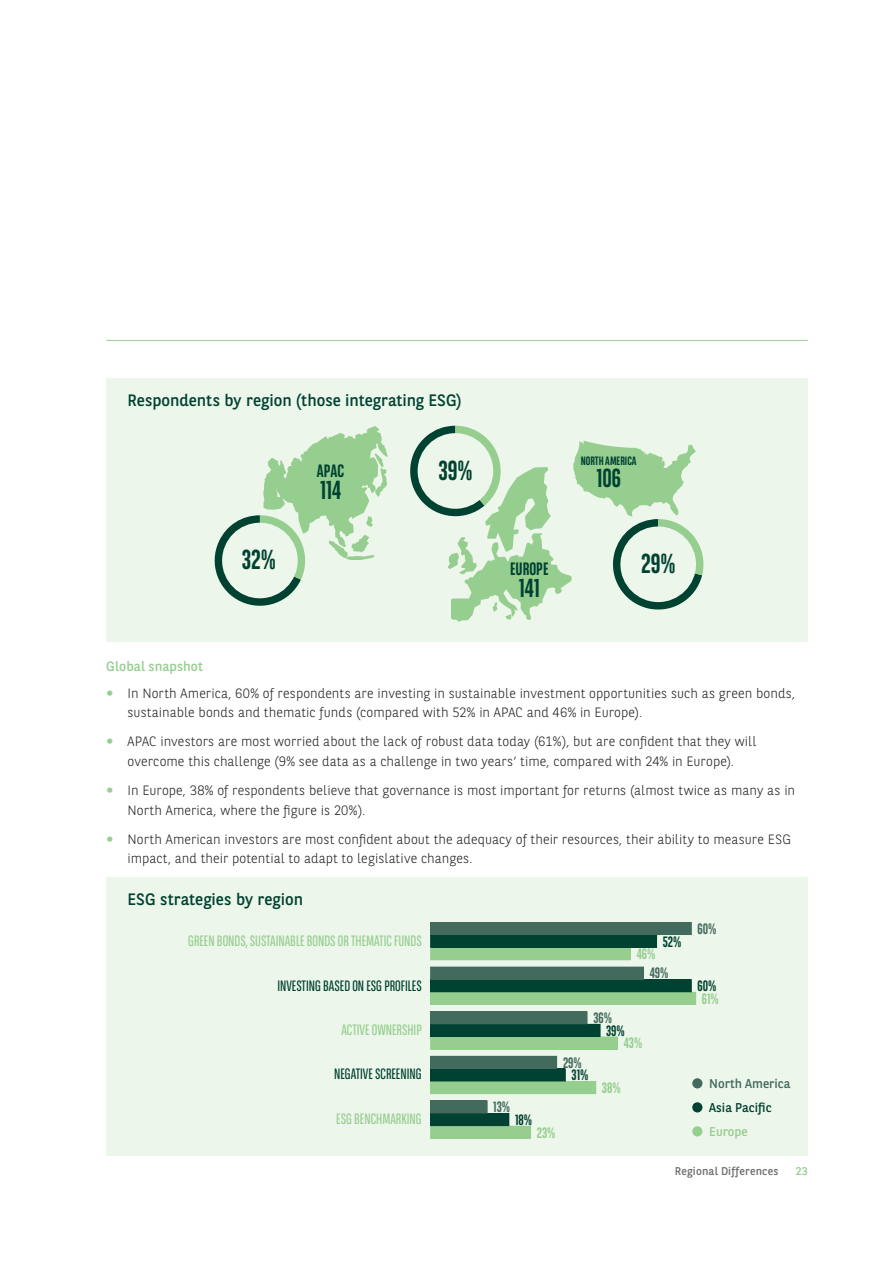
<style>
.page{position:relative;width:893px;height:1263px;background:#fff}
.page>*{position:absolute;margin:0;border:0;box-sizing:border-box;transform-origin:0 0}
.t1{font:700 27.45px "BNPP Sans Condensed";color:#004231}
.t2{font:700 26.1px "BNPP Sans Condensed";color:#004231}
.t3{font:700 17.85px "BNPP Sans Condensed";color:#004231}
.t4{font:16.5px "BNPP Sans";color:#004231}
.t5{font:15px "BNPP Sans Condensed";color:#96ce90}
.t6{font:15px "BNPP Sans Condensed";color:#004231}
.t7{font:700 15px "BNPP Sans Condensed";color:#426a5d}
.t8{font:700 15px "BNPP Sans Condensed";color:#004231}
.t9{font:700 15px "BNPP Sans Condensed";color:#96ce90}
.t10{font:300 13.5px/19.5px "BNPP Sans";letter-spacing:.01em;color:#231f20}
.t11{font:13.5px "BNPP Sans";letter-spacing:.01em;color:#96ce90}
.t12{font:12.75px "BNPP Sans";color:#426a5d}
.t13{font:12.75px "BNPP Sans";color:#004231}
.t14{font:12.75px "BNPP Sans";color:#96ce90}
.t15{font:700 12.15px "BNPP Sans Condensed";color:#004231}
.t16{font:11.25px "BNPP Sans";letter-spacing:.015em;color:#6d6e70}
.t17{font:11.25px "BNPP Sans";color:#96ce90}
</style>
<div class="page">
<div style="left:106px;top:378px;width:702px;height:264px;background:#edf6ea"></div>
<svg style="left:214px;top:426px;width:174px;height:180px"></svg>
<div style="left:222px;top:523px;width:76px;height:75px;background:#edf6ea;border-radius:50%"></div>
<svg style="left:410px;top:426px;width:293px;height:196px"></svg>
<div style="left:620px;top:526px;width:76px;height:76px;background:#edf6ea;border-radius:50%"></div>
<div style="left:106px;top:877px;width:702px;height:279px;background:#edf6ea"></div>
<div style="left:431px;top:948px;width:199px;height:12px;background:#96ce90"></div>
<div style="left:430px;top:947px;width:201px;height:13px;border:1px solid #96ce90"></div>
<div style="left:431px;top:992px;width:265px;height:12px;background:#96ce90"></div>
<div style="left:430px;top:992px;width:266px;height:13px;border:1px solid #96ce90"></div>
<div style="left:431px;top:1037px;width:186px;height:12px;background:#96ce90"></div>
<div style="left:431px;top:1081px;width:165px;height:12px;background:#96ce90"></div>
<div style="left:430px;top:1081px;width:166px;height:13px;border:1px solid #96ce90"></div>
<div style="left:431px;top:1126px;width:100px;height:12px;background:#96ce90"></div>
<div style="left:430px;top:1126px;width:101px;height:12px;border:1px solid #96ce90"></div>
<div style="left:431px;top:935px;width:226px;height:12px;background:#004231"></div>
<div style="left:431px;top:980px;width:260px;height:12px;background:#004231"></div>
<div style="left:430px;top:979px;width:262px;height:13px;border:1px solid #004231"></div>
<div style="left:431px;top:1024px;width:169px;height:12px;background:#004231"></div>
<div style="left:430px;top:1024px;width:170px;height:13px;border:1px solid #004231"></div>
<div style="left:431px;top:1069px;width:134px;height:12px;background:#004231"></div>
<div style="left:431px;top:1113px;width:78px;height:12px;background:#004231"></div>
<div style="left:430px;top:1113px;width:79px;height:13px;border:1px solid #004231"></div>
<div style="left:431px;top:922px;width:260px;height:12px;background:#426a5d"></div>
<div style="left:430px;top:922px;width:262px;height:13px;border:1px solid #426a5d"></div>
<div style="left:431px;top:967px;width:212px;height:12px;background:#426a5d"></div>
<div style="left:431px;top:1012px;width:156px;height:12px;background:#426a5d"></div>
<div style="left:430px;top:1011px;width:157px;height:13px;border:1px solid #426a5d"></div>
<div style="left:431px;top:1056px;width:126px;height:12px;background:#426a5d"></div>
<div style="left:431px;top:1101px;width:56px;height:12px;background:#426a5d"></div>
<div style="left:692px;top:1078px;width:10px;height:10px;background:#426a5d;border-radius:50%"></div>
<div style="left:692px;top:1102px;width:10px;height:10px;background:#004231;border-radius:50%"></div>
<div style="left:692px;top:1126px;width:10px;height:10px;background:#96ce90;border-radius:50%"></div>
<hr style="left:106px;top:340px;width:702px;height:1px;background:#96ce90">
<h2 class="t4" style="left:128px;top:392px;width:336px">Respondents by region (those integrating ESG)</h2>
<p class="t1" style="left:242px;top:549px;width:36px">32%</p>
<p class="t3" style="left:317px;top:464px;width:29px">APAC</p>
<p class="t2" style="left:320px;top:479px;width:22px">114</p>
<p class="t1" style="left:438px;top:459px;width:36px">39%</p>
<p class="t3" style="left:510px;top:562px;width:40px">EUROPE</p>
<p class="t2" style="left:519px;top:578px;width:22px">141</p>
<p class="t15" style="left:581px;top:456px;width:57px">NORTH AMERICA</p>
<p class="t2" style="left:596px;top:468px;width:26px">106</p>
<p class="t1" style="left:641px;top:553px;width:36px">29%</p>
<h3 class="t11" style="left:106px;top:660px;width:98px">Global snapshot</h3>
<p class="t10" style="left:128px;top:684px;width:669px">In North America, 60% of respondents are investing in sustainable investment opportunities such as green bonds, sustainable bonds and thematic funds (compared with 52% in APAC and 46% in Europe).</p>
<p class="t10" style="left:128px;top:733px;width:630px">APAC investors are most worried about the lack of robust data today (61%), but are confident that they will overcome this challenge (9% see data as a challenge in two years’ time, compared with 24% in Europe).</p>
<p class="t10" style="left:128px;top:781px;width:669px">In Europe, 38% of respondents believe that governance is most important for returns (almost twice as many as in<br>North America, where the figure is 20%).</p>
<p class="t10" style="left:128px;top:830px;width:665px">North American investors are most confident about the adequacy of their resources, their ability to measure ESG impact, and their potential to adapt to legislative changes.</p>
<h2 class="t4" style="left:128px;top:891px;width:177px">ESG strategies by region</h2>
<p class="t5" style="left:188px;top:932px;width:235px">GREEN BONDS, SUSTAINABLE BONDS OR THEMATIC FUNDS</p>
<p class="t6" style="left:277px;top:976px;width:146px">INVESTING BASED ON ESG PROFILES</p>
<p class="t5" style="left:341px;top:1021px;width:82px">ACTIVE OWNERSHIP</p>
<p class="t6" style="left:334px;top:1065px;width:89px">NEGATIVE SCREENING</p>
<p class="t5" style="left:336px;top:1110px;width:87px">ESG BENCHMARKING</p>
<p class="t7" style="left:697px;top:923px;width:20px">60%</p>
<p class="t8" style="left:663px;top:936px;width:20px">52%</p>
<p class="t9" style="left:637px;top:948px;width:20px">46%</p>
<p class="t7" style="left:650px;top:967px;width:20px">49%</p>
<p class="t8" style="left:698px;top:980px;width:20px">60%</p>
<p class="t9" style="left:702px;top:993px;width:18px">61%</p>
<p class="t7" style="left:593px;top:1012px;width:20px">36%</p>
<p class="t8" style="left:606px;top:1025px;width:20px">39%</p>
<p class="t9" style="left:624px;top:1037px;width:20px">43%</p>
<p class="t7" style="left:563px;top:1056px;width:20px">29%</p>
<p class="t8" style="left:571px;top:1069px;width:18px">31%</p>
<p class="t12" style="left:709px;top:1078px;width:83px">North America</p>
<p class="t13" style="left:709px;top:1102px;width:64px">Asia Pacific</p>
<p class="t14" style="left:709px;top:1126px;width:40px">Europe</p>
<p class="t9" style="left:602px;top:1082px;width:20px">38%</p>
<p class="t7" style="left:493px;top:1101px;width:18px">13%</p>
<p class="t8" style="left:515px;top:1114px;width:19px">18%</p>
<p class="t9" style="left:537px;top:1127px;width:20px">23%</p>
<p class="t16" style="left:675px;top:1165px;width:105px">Regional Differences</p>
<p class="t17" style="left:796px;top:1165px;width:14px">23</p>
</div>
